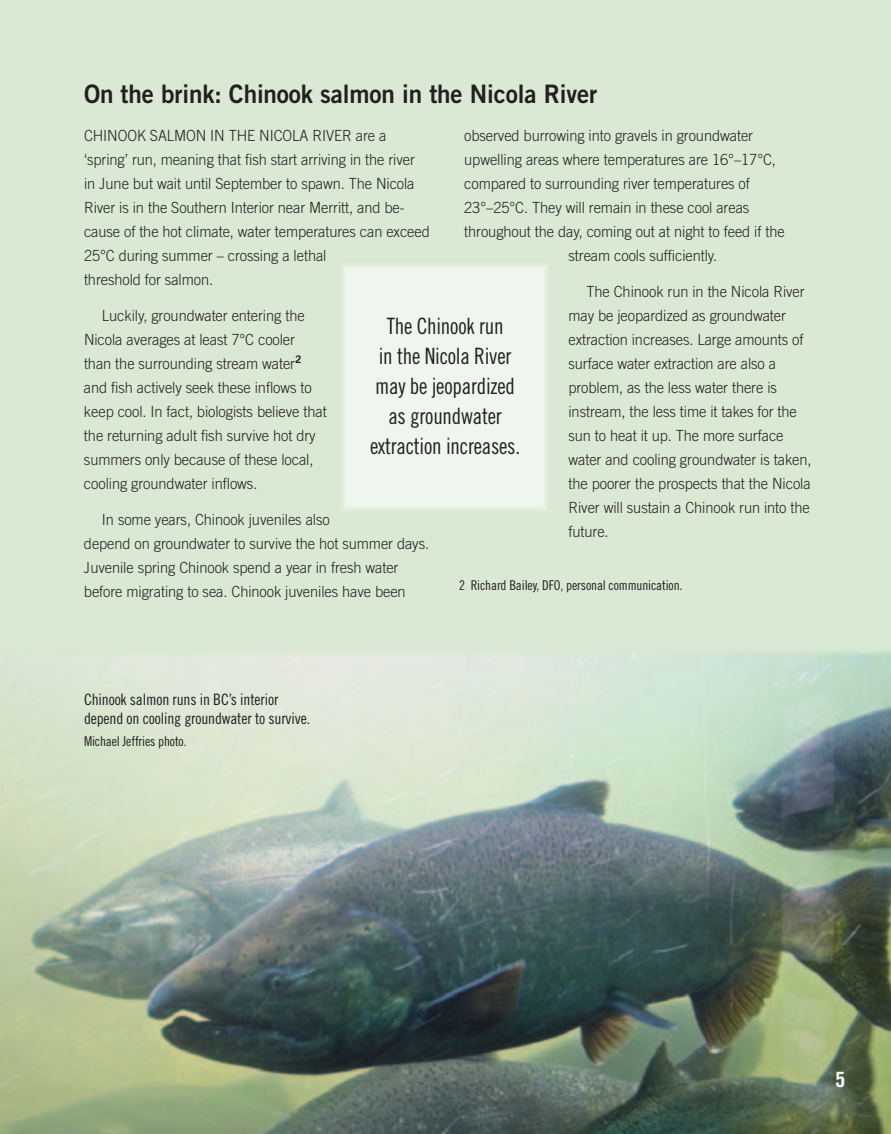
<style>
.page{position:relative;width:891px;height:1134px;background:#fff}
.page>*{position:absolute;margin:0;border:0;box-sizing:border-box;transform-origin:0 0}
.t1{font:25.5px "Trade Gothic Bold Two";letter-spacing:-.005em;color:#231f20;scale:.95 1}
.t2{font:22.5px/30px "Trade Gothic Cond Eighteen";letter-spacing:-.01em;color:#231f20;text-align:center;scale:.95 1}
.t3{font:21px "Trade Gothic Bold Cond Twenty";color:#fff;scale:1.1 1}
.t4{font:15.75px/18.9px "Trade Gothic Cond Eighteen";letter-spacing:-.01em;color:#231f20}
.t5{font:300 15.3px/24px "Trade Gothic";letter-spacing:-.005em;color:#231f20;scale:.95 1}
.t6{font:13.5px "Trade Gothic Cond Eighteen";letter-spacing:-.01em;color:#231f20}
</style>
<div class="page">
<div style="left:0;top:0;width:891px;height:716px;background:#d9e9d3"></div>
<img style="left:0;top:651px;width:891px;height:483px">
<div style="left:342px;top:266px;width:205px;height:244px;background:#eff6ed"></div>
<h1 class="t1" style="left:84px;top:78px;width:542px">On the brink: Chinook salmon in the Nicola River</h1>
<p class="t5" style="left:84px;top:123px;width:366px">Chinook salmon in the N icola R iver are a ‘spring’ run, meaning that fish start arriving in the river in June but wait until September to spawn. The N icola<br>R iver is in the Southern I nterior near M erritt, and be&shy;cause of the hot climate, water temperatures can exceed 25°C during summer – crossing a lethal<br>threshold for salmon.</p>
<p class="t5" style="left:84px;top:303px;width:257px;text-indent:18px">Luckily, groundwater entering the<br>N icola averages at least 7°C cooler<br>than the surrounding stream water<sup>2 </sup>and fish actively seek these inflows to keep cool. I n fact, biologists believe that the returning adult fish survive hot dry summers only because of these local, cooling groundwater inflows.</p>
<p class="t5" style="left:84px;top:507px;width:365px;text-indent:18px">I n some years, Chinook juveniles also<br>depend on groundwater to survive the hot summer days.<br>Juvenile spring Chinook spend a year in fresh water before migrating to sea. Chinook juveniles have been</p>
<p class="t5" style="left:464px;top:123px;width:306px">observed burrowing into gravels in groundwater</p>
<p class="t5" style="left:464px;top:147px;width:330px">upwelling areas where temperatures are 16°–17°C,</p>
<p class="t5" style="left:464px;top:171px;width:302px">compared to surrounding river temperatures of</p>
<p class="t5" style="left:464px;top:195px;width:302px">23°–25°C. They will remain in these cool areas</p>
<p class="t5" style="left:464px;top:219px;width:339px">throughout the day, coming out at night to feed if the</p>
<p class="t5" style="left:568px;top:243px;width:158px">stream cools sufficiently.</p>
<p class="t5" style="left:568px;top:279px;width:257px;text-indent:18px">The Chinook run in the N icola R iver may be jeopardized as groundwater extraction increases. Large amounts of surface water extraction are also a problem, as the less water there is instream, the less time it takes for the sun to heat it up. The more surface water and cooling groundwater is taken, the poorer the prospects that the N icola R iver will sustain a Chinook run into the future.</p>
<h2 class="t2" style="left:370px;top:310px;width:159px">The Chinook run<br>in the Nicola River may be jeopardized as groundwater extraction increases.</h2>
<p class="t6" style="left:459px;top:577px;width:225px">2 Richard Bailey, DFO, personal communication.</p>
<p class="t4" style="left:84px;top:690px;width:228px">Chinook salmon runs in BC’s interior depend on cooling groundwater to survive.</p>
<p class="t6" style="left:84px;top:733px;width:104px">Michael Jeffries photo.</p>
<h3 class="t3" style="left:835px;top:1067px;width:11px">5</h3>
</div>
